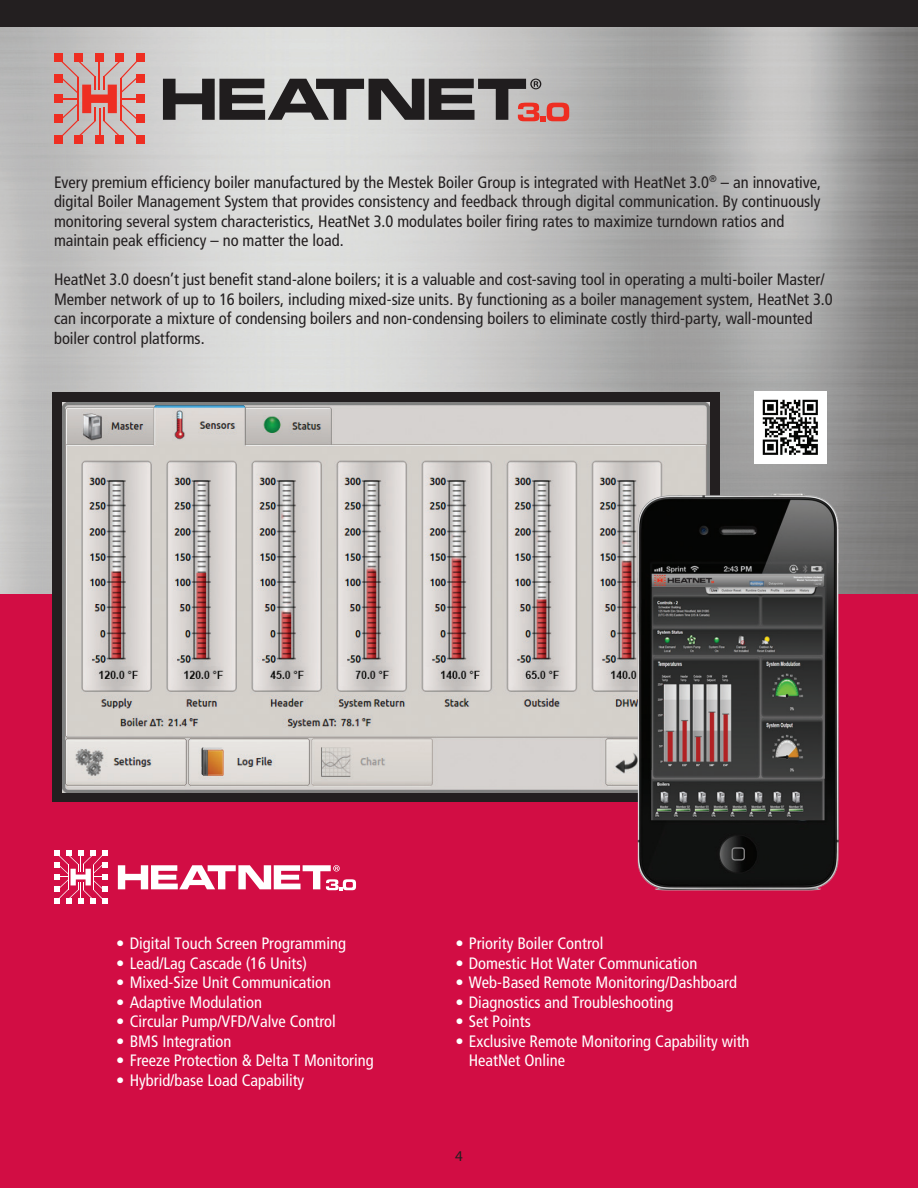
<style>
.page{position:relative;width:918px;height:1188px;background:#fff}
.page>*{position:absolute;margin:0;border:0;box-sizing:border-box;transform-origin:0 0}
.t1{font:condensed 16.5px/19.5px "Frutiger";color:#231f20}
.t2{font:condensed 16.5px "Frutiger";color:#fff}
.t3{font:15px "Myriad Pro";color:#231f20}
</style>
<div class="page">
<img style="left:0;top:27px;width:918px;height:567px">
<div style="left:0;top:0;width:918px;height:27px;background:#231f20"></div>
<div style="left:0;top:594px;width:918px;height:594px;background:#d20d44"></div>
<div style="left:54px;top:54px;width:9px;height:8px;background:#ee2e22"></div>
<div style="left:136px;top:54px;width:9px;height:8px;background:#ee2e22"></div>
<div style="left:95px;top:54px;width:9px;height:8px;background:#ee2e22"></div>
<div style="left:75px;top:54px;width:8px;height:8px;background:#ee2e22"></div>
<div style="left:115px;top:54px;width:9px;height:8px;background:#ee2e22"></div>
<div style="left:54px;top:135px;width:9px;height:9px;background:#ee2e22"></div>
<div style="left:136px;top:135px;width:9px;height:9px;background:#ee2e22"></div>
<div style="left:95px;top:135px;width:9px;height:9px;background:#ee2e22"></div>
<div style="left:75px;top:135px;width:8px;height:9px;background:#ee2e22"></div>
<div style="left:115px;top:135px;width:9px;height:9px;background:#ee2e22"></div>
<div style="left:136px;top:94px;width:9px;height:9px;background:#ee2e22"></div>
<div style="left:136px;top:74px;width:9px;height:8px;background:#ee2e22"></div>
<div style="left:136px;top:115px;width:9px;height:8px;background:#ee2e22"></div>
<div style="left:54px;top:94px;width:9px;height:9px;background:#ee2e22"></div>
<div style="left:54px;top:74px;width:9px;height:8px;background:#ee2e22"></div>
<div style="left:54px;top:115px;width:9px;height:8px;background:#ee2e22"></div>
<svg style="left:61px;top:60px;width:77px;height:78px;background:#cf9996"></svg>
<svg style="left:163px;top:79px;width:406px;height:42px;background:#776f6f"></svg>
<div style="left:52px;top:393px;width:668px;height:409px;background:#231f20"></div>
<img style="left:63px;top:403px;width:646px;height:389px">
<img style="left:638px;top:494px;width:201px;height:397px">
<svg style="left:54px;top:850px;width:53px;height:54px"></svg>
<svg style="left:118px;top:865px;width:238px;height:25px"></svg>
<img style="left:754px;top:392px;width:72px;height:72px">
<p class="t1" style="left:54px;top:173px;width:768px">Every premium efficiency boiler manufactured by the Mestek Boiler Group is integrated with HeatNet 3.0<sup>®</sup> – an innovative, digital Boiler Management System that provides consistency and feedback through digital communication. By continuously monitoring several system characteristics, HeatNet 3.0 modulates boiler firing rates to maximize turndown ratios and maintain peak efficiency – no matter the load.</p>
<p class="t1" style="left:54px;top:270px;width:780px">HeatNet 3.0 doesn’t just benefit stand-alone boilers; it is a valuable and cost-saving tool in operating a multi-boiler Master/ Member network of up to 16 boilers, including mixed-size units. By functioning as a boiler management system, HeatNet 3.0 can incorporate a mixture of condensing boilers and non-condensing boilers to eliminate costly third-party, wall-mounted boiler control platforms.</p>
<p class="t2" style="left:116px;top:934px;width:231px">• Digital Touch Screen Programming</p>
<p class="t2" style="left:116px;top:953px;width:192px">• Lead/Lag Cascade (16 Units)</p>
<p class="t2" style="left:116px;top:973px;width:216px">• Mixed-Size Unit Communication</p>
<p class="t2" style="left:116px;top:992px;width:147px">• Adaptive Modulation</p>
<p class="t2" style="left:116px;top:1012px;width:221px">• Circular Pump/VFD/Valve Control</p>
<p class="t2" style="left:116px;top:1031px;width:117px">• BMS Integration</p>
<p class="t2" style="left:116px;top:1051px;width:259px">• Freeze Protection &amp; Delta T Monitoring</p>
<p class="t2" style="left:116px;top:1070px;width:190px">• Hybrid/base Load Capability</p>
<p class="t2" style="left:455px;top:934px;width:150px">• Priority Boiler Control</p>
<p class="t2" style="left:455px;top:953px;width:244px">• Domestic Hot Water Communication</p>
<p class="t2" style="left:455px;top:973px;width:283px">• Web-Based Remote Monitoring/Dashboard</p>
<p class="t2" style="left:455px;top:992px;width:220px">• Diagnostics and Troubleshooting</p>
<p class="t2" style="left:455px;top:1012px;width:77px">• Set Points</p>
<p class="t2" style="left:455px;top:1031px;width:296px">• Exclusive Remote Monitoring Capability with</p>
<p class="t2" style="left:469px;top:1051px;width:98px">HeatNet Online</p>
<p class="t3" style="left:455px;top:1148px;width:9px">4</p>
</div>
